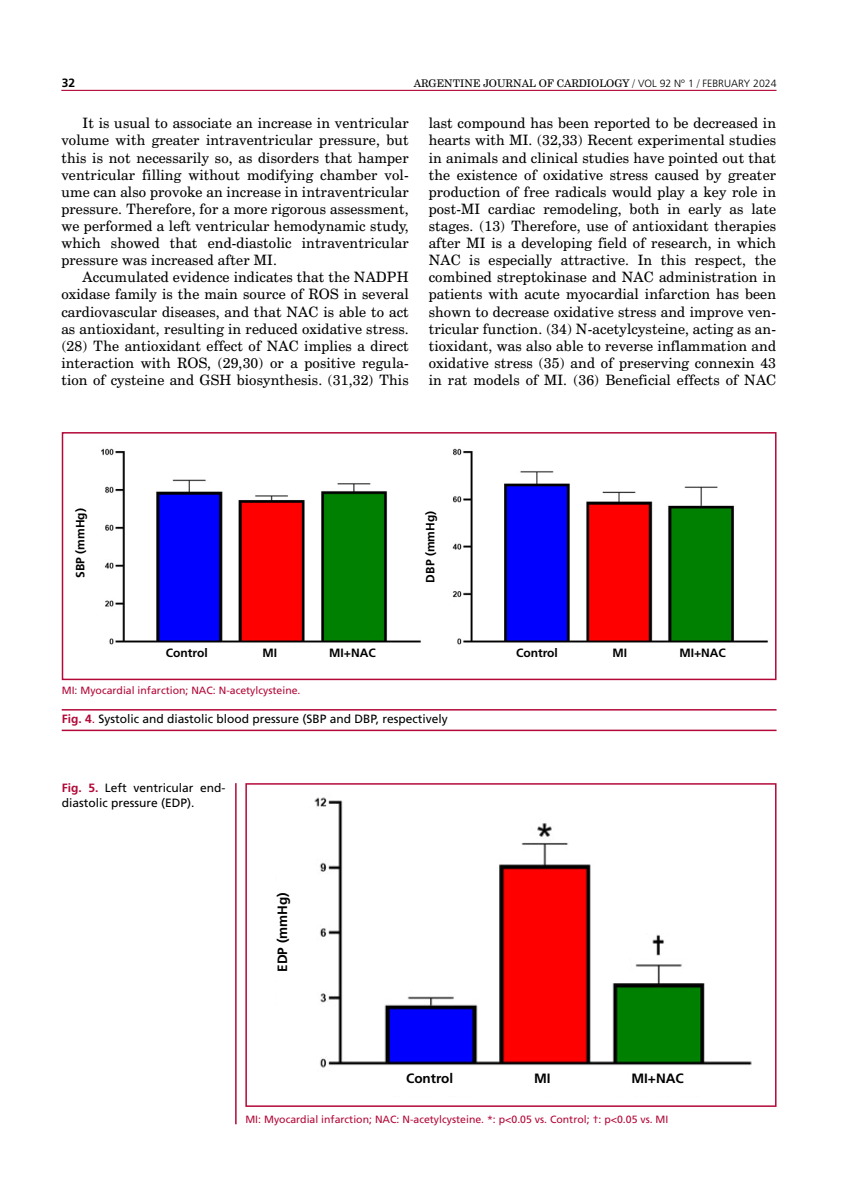
<style>
.page{position:relative;width:851px;height:1191px;background:#fff}
.page>*{position:absolute;margin:0;border:0;box-sizing:border-box;transform-origin:0 0}
.t1{font:14.25px/17.1px "Century Schoolbook BT";letter-spacing:.01em;color:#000;text-align:justify}
.t2{font:700 13.5px "Frutiger LT Std";color:#000}
.t3{font:12px/14.4px "Frutiger LT Std";color:#000}
.t4{font:700 12px "Frutiger LT Std";color:#000}
.t5{font:10.5px "Frutiger LT Std";color:#b30838}
.t6{font:10.5px "Century Schoolbook BT";color:#000}
.s1{font-family:"Frutiger LT Std";font-weight:300}
.s2{font-weight:700;color:#b30838}
.s3{color:#b30838}
</style>
<div class="page">
<hr style="left:61px;top:90px;width:715px;height:1px;background:#b30838">
<img style="left:62px;top:448px;width:714px;height:233px">
<div style="left:62px;top:432px;width:714px;height:248px;border:2px solid #b30838"></div>
<div style="left:245px;top:783px;width:531px;height:323px;border:2px solid #b30838"></div>
<hr style="left:62px;top:709px;width:714px;height:1px;background:#b30838">
<hr style="left:62px;top:729px;width:714px;height:2px;background:#b30838">
<img style="left:258px;top:797px;width:505px;height:309px">
<hr style="left:235px;top:783px;width:1px;height:341px;background:#b30838">
<div style="left:154px;top:647px;width:65px;height:22px;background:#fff"></div>
<div style="left:504px;top:647px;width:65px;height:22px;background:#fff"></div>
<div style="left:237px;top:647px;width:65px;height:22px;background:#fff"></div>
<div style="left:587px;top:647px;width:65px;height:22px;background:#fff"></div>
<div style="left:320px;top:647px;width:65px;height:22px;background:#fff"></div>
<div style="left:670px;top:647px;width:64px;height:22px;background:#fff"></div>
<div style="left:425px;top:493px;width:25px;height:107px;background:#fff"></div>
<div style="left:75px;top:476px;width:25px;height:134px;background:#fff"></div>
<div style="left:385px;top:1073px;width:89px;height:22px;background:#fff"></div>
<div style="left:498px;top:1073px;width:88px;height:22px;background:#fff"></div>
<div style="left:612px;top:1073px;width:90px;height:22px;background:#fff"></div>
<div style="left:277px;top:846px;width:31px;height:172px;background:#fff"></div>
<p class="t4" style="left:62px;top:75px;width:15px">32</p>
<p class="t6" style="left:413px;top:77px;width:364px">ARGENTINE JOURNAL OF CARDIOLOGY / <span class="s1">VOL 92 Nº 1</span> / <span class="s1">FEBRUARY 2024</span></p>
<p class="t1" style="left:61px;top:115px;width:349px;text-indent:21px">It is usual to associate an increase in ventricular volume with greater intraventricular pressure, but this is not necessarily so, as disorders that hamper ventricular filling without modifying chamber vol&shy;ume can also provoke an increase in intraventricular pressure. Therefore, for a more rigorous assessment, we performed a left ventricular hemodynamic study, which showed that end-diastolic intraventricular pressure was increased after MI.</p>
<p class="t1" style="left:61px;top:268px;width:349px;text-indent:21px">Accumulated evidence indicates that the NADPH oxidase family is the main source of ROS in several cardiovascular diseases, and that NAC is able to act as antioxidant, resulting in reduced oxidative stress. (28) The antioxidant effect of NAC implies a direct interaction with ROS, (29,30) or a positive regula&shy;tion of cysteine and GSH biosynthesis. (31,32) This</p>
<p class="t1" style="left:428px;top:115px;width:349px">last compound has been reported to be decreased in hearts with MI. (32,33) Recent experimental studies in animals and clinical studies have pointed out that the existence of oxidative stress caused by greater production of free radicals would play a key role in post-MI cardiac remodeling, both in early as late stages. (13) Therefore, use of antioxidant therapies after MI is a developing field of research, in which NAC is especially attractive. In this respect, the combined streptokinase and NAC administration in patients with acute myocardial infarction has been shown to decrease oxidative stress and improve ven&shy;tricular function. (34) N-acetylcysteine, acting as an&shy;tioxidant, was also able to reverse inflammation and oxidative stress (35) and of preserving connexin 43 in rat models of MI. (36) Beneficial effects of NAC</p>
<p class="t4" style="left:73px;top:578px;width:71px;rotate:-90deg">SBP (mmHg)</p>
<p class="t4" style="left:423px;top:582px;width:73px;rotate:-90deg">DBP (mmHg)</p>
<p class="t4" style="left:166px;top:645px;width:43px">Control</p>
<p class="t4" style="left:262px;top:645px;width:16px">MI</p>
<p class="t4" style="left:329px;top:645px;width:48px">MI+NAC</p>
<p class="t4" style="left:516px;top:645px;width:43px">Control</p>
<p class="t4" style="left:612px;top:645px;width:16px">MI</p>
<p class="t4" style="left:679px;top:645px;width:48px">MI+NAC</p>
<p class="t5" style="left:62px;top:683px;width:240px">MI: Myocardial infarction; NAC: N-acetylcysteine.</p>
<p class="t3" style="left:62px;top:712px;width:387px"><span class="s2">Fig. 4</span><span class="s3">.</span> Systolic and diastolic blood pressure (SBP and DBP, respectively</p>
<p class="t3" style="left:62px;top:781px;width:165px"><span class="s2">Fig. 5.</span> Left ventricular end&shy;diastolic pressure (EDP).</p>
<p class="t2" style="left:274px;top:972px;width:81px;rotate:-90deg">EDP (mmHg)</p>
<p class="t2" style="left:406px;top:1070px;width:49px">Control</p>
<p class="t2" style="left:534px;top:1070px;width:18px">MI</p>
<p class="t2" style="left:631px;top:1070px;width:54px">MI+NAC</p>
<p class="t5" style="left:245px;top:1112px;width:424px">MI: Myocardial infarction; NAC: N-acetylcysteine. *: p&lt;0.05 vs. Control; †: p&lt;0.05 vs. MI</p>
</div>
